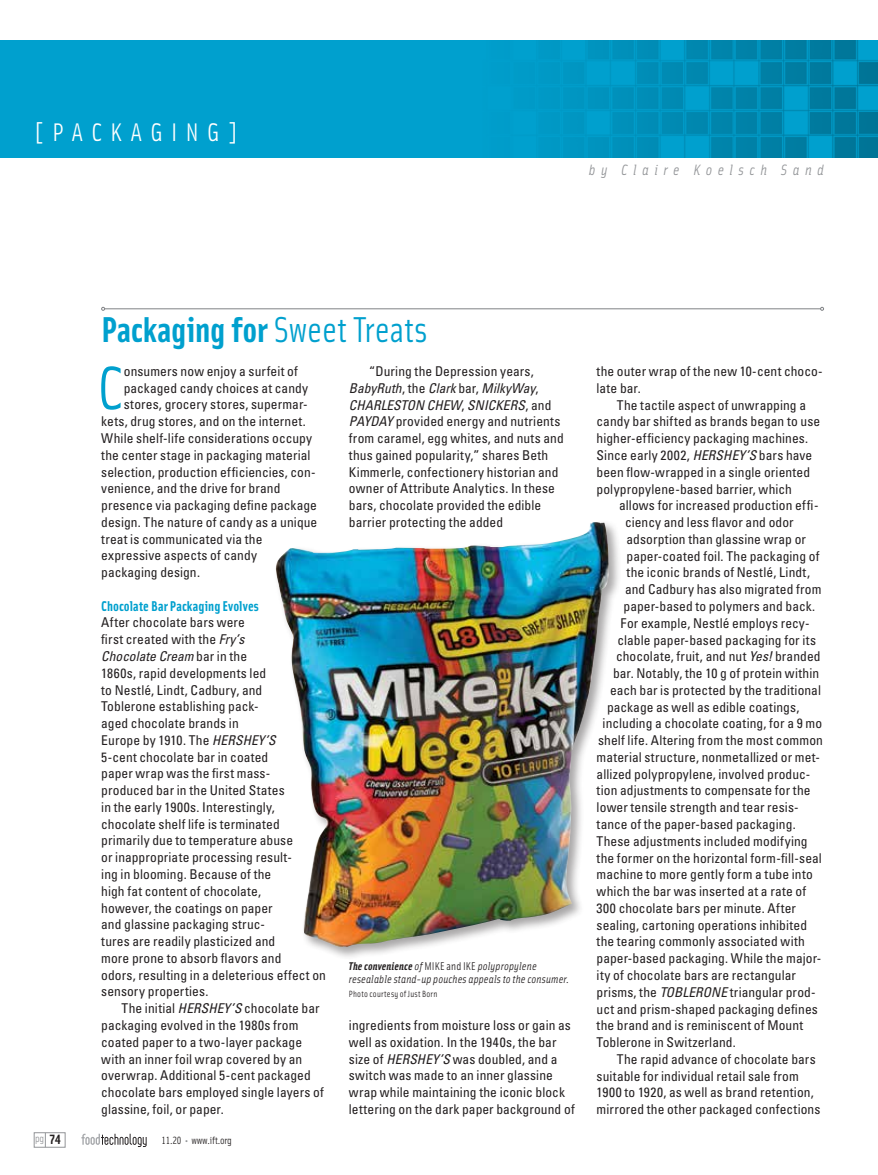
<style>
.page{position:relative;width:878px;height:1175px;background:#fff}
.page>*{position:absolute;margin:0;border:0;box-sizing:border-box;transform-origin:0 0}
.t1{font:62.1px "Solex Regular Lining";color:#00a0ce}
.t2{font:36px "Solex Bold Lining";color:#00a0ce}
.t3{font:25.5px "Solex Regular Lining";letter-spacing:.33em;color:#fff}
.t4{font:italic 15px "Solex Regular Lining";letter-spacing:.37em;color:#939598}
.t5{font:14.25px "Solex Bold Lining";letter-spacing:.005em;color:#00a0ce}
.t6{font:condensed 13.5px/16.8px "Univers LT Std";letter-spacing:.005em;color:#231f20}
.t7{font:italic 11.25px/13.5px "Solex Regular Lining";letter-spacing:.015em;color:#231f20}
.t8{font:10.5px "Solex Regular Lining";letter-spacing:-.02em;color:#231f20}
.t9{font:10.5px "Solex Regular Lining";color:#939598}
.t10{font:9px "Solex Regular Lining";letter-spacing:.025em;color:#231f20}
.s1{font-family:"Solex Regular Lining"}
.s2{font-style:italic}
.s3{font-family:"Solex Bold Lining"}
.s4{font-style:normal}
.s5{font-family:"Solex Bold Lining";font-size:13.5px;color:#231f20}
.s6{color:#939598}
</style>
<div class="page">
<div style="left:34px;top:1132px;width:31px;height:15px;border:1px solid #939598"></div>
<svg style="left:81px;top:1133px;width:66px;height:14px"></svg>
<div style="left:0;top:40px;width:878px;height:118px;background:#00a0ce"></div>
<img style="left:557px;top:40px;width:321px;height:118px">
<hr style="left:105px;top:308px;width:715px;height:1px;background:#808285">
<svg style="left:101px;top:307px;width:4px;height:4px"></svg>
<svg style="left:820px;top:307px;width:4px;height:4px"></svg>
<div style="left:273px;top:519px;width:349px;height:441px;background:#231f20;opacity:.4"></div>
<img style="left:273px;top:522px;width:337px;height:425px">
<h3 class="t3" style="left:34px;top:116px;width:206px">[PACKAGING]</h3>
<p class="t4" style="left:589px;top:160px;width:236px">by Claire Koelsch Sand</p>
<h2 class="t2" style="left:101px;top:306px;width:328px">Packaging for <span class="s1">Sweet Treats</span></h2>
<h1 class="t1" style="left:97px;top:348px;width:27px">C</h1>
<p class="t6" style="left:124px;top:362px;width:176px">onsumers now enjoy a surfeit of</p>
<p class="t6" style="left:349px;top:363px;width:216px;text-indent:20px">“During the Depression years, <span class="s2">BabyRuth</span>, the <span class="s2">Clark</span> bar, <span class="s2">MilkyWay</span>, <span class="s2">CHARLESTON CHEW</span>, <span class="s2">SNICKERS</span>, and <span class="s2">PAYDAY</span> provided energy and nutrients from caramel, egg whites, and nuts and thus gained popularity,” shares Beth Kimmerle, confectionery historian and owner of Attribute Analytics. In these bars, chocolate provided the edible barrier protecting the added</p>
<p class="t6" style="left:124px;top:379px;width:186px">packaged candy choices at candy</p>
<p class="t6" style="left:124px;top:396px;width:185px">stores, grocery stores, supermar-</p>
<p class="t6" style="left:101px;top:413px;width:206px">kets, drug stores, and on the internet.</p>
<p class="t6" style="left:101px;top:429px;width:212px">While shelf-life considerations occupy</p>
<p class="t6" style="left:101px;top:446px;width:211px">the center stage in packaging material</p>
<p class="t6" style="left:101px;top:463px;width:216px">selection, production efficiencies, con-</p>
<p class="t6" style="left:101px;top:480px;width:181px">venience, and the drive for brand</p>
<p class="t6" style="left:101px;top:496px;width:217px">presence via packaging define package</p>
<p class="t6" style="left:101px;top:513px;width:217px">design. The nature of candy as a unique</p>
<p class="t6" style="left:101px;top:530px;width:163px">treat is communicated via the</p>
<p class="t6" style="left:101px;top:547px;width:157px">expressive aspects of candy</p>
<p class="t6" style="left:101px;top:564px;width:100px">packaging design.</p>
<p class="t5" style="left:101px;top:596px;width:159px">Chocolate Bar Packaging Evolves</p>
<p class="t6" style="left:101px;top:614px;width:226px">After chocolate bars were<br>first created with the <span class="s2">Fry’s<br>Chocolate Cream</span> bar in the<br>1860s, rapid developments led<br>to Nestlé, Lindt, Cadbury, and<br>Toblerone establishing pack-<br>aged chocolate brands in<br>Europe by 1910. The <span class="s2">HERSHEY’S<br></span>5-cent chocolate bar in coated<br>paper wrap was the first mass&shy;produced bar in the United States<br>in the early 1900s. Interestingly, chocolate shelf life is terminated primarily due to temperature abuse<br>or inappropriate processing result-<br>ing in blooming. Because of the<br>high fat content of chocolate,<br>however, the coatings on paper<br>and glassine packaging struc-<br>tures are readily plasticized and<br>more prone to absorb flavors and<br>odors, resulting in a deleterious effect on sensory properties.</p>
<p class="t6" style="left:101px;top:999px;width:224px;text-indent:20px">The initial <span class="s2">HERSHEY’S</span> chocolate bar packaging evolved in the 1980s from coated paper to a two-layer package with an inner foil wrap covered by an overwrap. Additional 5-cent packaged chocolate bars employed single layers of glassine, foil, or paper.</p>
<p class="t7" style="left:349px;top:958px;width:222px"><span class="s3">The convenience</span> of <span class="s4">MIKE and IKE</span> polypropylene resealable stand-up pouches appeals to the consumer.</p>
<p class="t10" style="left:349px;top:987px;width:90px">Photo courtesy of Just Born</p>
<p class="t6" style="left:349px;top:1016px;width:227px">ingredients from moisture loss or gain as well as oxidation. In the 1940s, the bar size of <span class="s2">HERSHEY’S</span> was doubled, and a switch was made to an inner glassine wrap while maintaining the iconic block lettering on the dark paper background of</p>
<p class="t9" style="left:35px;top:1131px;width:27px">pg <span class="s5">74</span></p>
<p class="t8" style="left:161px;top:1133px;width:72px">11.20 <span class="s6">•</span> www.ift.org</p>
<p class="t6" style="left:596px;top:363px;width:228px">the outer wrap of the new 10-cent choco&shy;late bar.</p>
<p class="t6" style="left:596px;top:396px;width:225px;text-indent:20px">The tactile aspect of unwrapping a candy bar shifted as brands began to use higher-efficiency packaging machines.<br>Since early 2002, <span class="s2">HERSHEY’S</span> bars have been flow-wrapped in a single oriented polypropylene-based barrier, which</p>
<p class="t6" style="left:619px;top:497px;width:201px">allows for increased production effi-</p>
<p class="t6" style="left:625px;top:513px;width:170px">ciency and less flavor and odor</p>
<p class="t6" style="left:626px;top:530px;width:181px">adsorption than glassine wrap or</p>
<p class="t6" style="left:626px;top:547px;width:194px">paper-coated foil. The packaging of</p>
<p class="t6" style="left:626px;top:564px;width:185px">the iconic brands of Nestlé, Lindt,</p>
<p class="t6" style="left:625px;top:581px;width:198px">and Cadbury has also migrated from</p>
<p class="t6" style="left:623px;top:597px;width:193px">paper-based to polymers and back.</p>
<p class="t6" style="left:620px;top:614px;width:191px">For example, Nestlé employs recy-</p>
<p class="t6" style="left:617px;top:631px;width:200px">clable paper-based packaging for its</p>
<p class="t6" style="left:616px;top:648px;width:206px">chocolate, fruit, and nut <span class="s2">Yes!</span> branded</p>
<p class="t6" style="left:613px;top:664px;width:208px">bar. Notably, the 10 g of protein within</p>
<p class="t6" style="left:610px;top:681px;width:212px">each bar is protected by the traditional</p>
<p class="t6" style="left:607px;top:698px;width:194px">package as well as edible coatings,</p>
<p class="t6" style="left:602px;top:715px;width:221px">including a chocolate coating, for a 9 mo</p>
<p class="t6" style="left:598px;top:731px;width:226px">shelf life. Altering from the most common</p>
<p class="t6" style="left:596px;top:748px;width:225px">material structure, nonmetallized or met-</p>
<p class="t6" style="left:596px;top:765px;width:215px">allized polypropylene, involved produc-</p>
<p class="t6" style="left:596px;top:782px;width:215px">tion adjustments to compensate for the</p>
<p class="t6" style="left:596px;top:799px;width:204px">lower tensile strength and tear resis-</p>
<p class="t6" style="left:596px;top:815px;width:200px">tance of the paper-based packaging.</p>
<p class="t6" style="left:596px;top:832px;width:212px">These adjustments included modifying</p>
<p class="t6" style="left:596px;top:849px;width:227px">the former on the horizontal form-fill-seal</p>
<p class="t6" style="left:596px;top:866px;width:218px">machine to more gently form a tube into</p>
<p class="t6" style="left:596px;top:882px;width:211px">which the bar was inserted at a rate of</p>
<p class="t6" style="left:596px;top:899px;width:201px">300 chocolate bars per minute. After</p>
<p class="t6" style="left:596px;top:916px;width:212px">sealing, cartoning operations inhibited</p>
<p class="t6" style="left:596px;top:933px;width:210px">the tearing commonly associated with</p>
<p class="t6" style="left:596px;top:949px;width:226px">paper-based packaging. While the major-</p>
<p class="t6" style="left:596px;top:966px;width:201px">ity of chocolate bars are rectangular</p>
<p class="t6" style="left:596px;top:983px;width:220px">prisms, the <span class="s2">TOBLERONE</span> triangular prod-</p>
<p class="t6" style="left:596px;top:1000px;width:223px">uct and prism-shaped packaging defines</p>
<p class="t6" style="left:596px;top:1016px;width:208px">the brand and is reminiscent of Mount</p>
<p class="t6" style="left:596px;top:1033px;width:141px">Toblerone in Switzerland.</p>
<p class="t6" style="left:617px;top:1050px;width:200px">The rapid advance of chocolate bars</p>
<p class="t6" style="left:596px;top:1067px;width:204px">suitable for individual retail sale from</p>
<p class="t6" style="left:596px;top:1084px;width:219px">1900 to 1920, as well as brand retention,</p>
<p class="t6" style="left:596px;top:1100px;width:225px">mirrored the other packaged confections</p>
</div>
